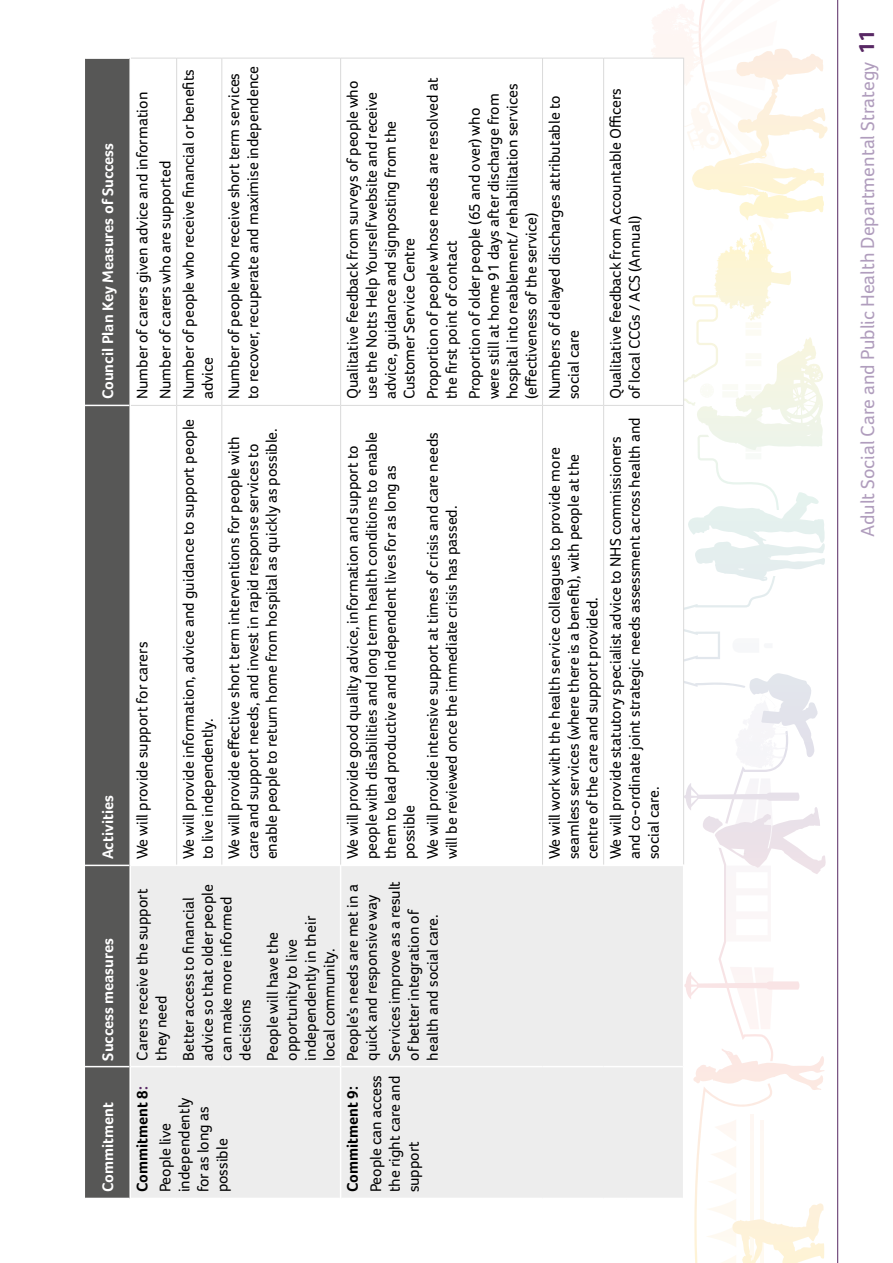
<style>
.page{position:relative;width:893px;height:1263px;background:#fff}
.page>*{position:absolute;margin:0;border:0;box-sizing:border-box;transform-origin:0 0}
.t1{font:19.5px "Foco";color:#b09dbd}
.t2{font:15.75px/18.9px "Foco";color:#000}
.t3{font:700 15.75px "Foco";color:#fff}
.t4{font:700 15.75px/23.1px "Foco";color:#000}
.s1{color:#582864}
.s2{font-weight:400}
.s3{font-weight:700;font-size:22.5px;color:#582864}
</style>
<div class="page">
<div style="left:745px;top:453px;width:16px;height:6px;background:#f7faf7"></div>
<div style="left:745px;top:446px;width:16px;height:6px;background:#f7faf6"></div>
<div style="left:745px;top:329px;width:16px;height:7px;background:#fcfbf3"></div>
<div style="left:745px;top:322px;width:16px;height:6px;background:#fcfbf3"></div>
<svg style="left:735px;top:673px;width:82px;height:95px"></svg>
<svg style="left:688px;top:492px;width:111px;height:89px"></svg>
<svg style="left:650px;top:0;width:131px;height:257px"></svg>
<svg style="left:695px;top:337px;width:115px;height:106px"></svg>
<svg style="left:684px;top:967px;width:115px;height:62px"></svg>
<svg style="left:684px;top:778px;width:142px;height:163px"></svg>
<svg style="left:693px;top:1049px;width:131px;height:214px"></svg>
<hr style="left:837px;top:0;width:1px;height:1263px;background:#582864">
<div style="left:85px;top:59px;width:44px;height:1139px;background:#575756"></div>
<div style="left:131px;top:866px;width:552px;height:332px;background:#ededed"></div>
<svg style="left:222px;top:59px;width:461px;height:805px"></svg>
<hr style="left:131px;top:1066px;width:46px;height:1px;background:#fff">
<hr style="left:177px;top:1066px;width:45px;height:1px;background:#fff">
<hr style="left:222px;top:1066px;width:118px;height:1px;background:#fff">
<hr style="left:340px;top:1066px;width:1px;height:133px;background:#fff">
<hr style="left:340px;top:865px;width:1px;height:201px;background:#fff">
<hr style="left:341px;top:1066px;width:202px;height:1px;background:#fff">
<hr style="left:543px;top:1066px;width:61px;height:1px;background:#fff">
<hr style="left:604px;top:1066px;width:79px;height:1px;background:#fff">
<hr style="left:131px;top:405px;width:45px;height:1px;background:#dadada">
<hr style="left:131px;top:58px;width:45px;height:1px;background:#dadada">
<hr style="left:176px;top:405px;width:1px;height:460px;background:#dadada">
<hr style="left:176px;top:58px;width:1px;height:347px;background:#dadada">
<hr style="left:177px;top:405px;width:44px;height:1px;background:#dadada">
<hr style="left:177px;top:58px;width:44px;height:1px;background:#dadada">
<hr style="left:221px;top:405px;width:1px;height:460px;background:#dadada">
<hr style="left:221px;top:58px;width:1px;height:347px;background:#dadada">
<hr style="left:222px;top:405px;width:118px;height:1px;background:#dadada">
<hr style="left:222px;top:58px;width:118px;height:1px;background:#dadada">
<hr style="left:340px;top:405px;width:1px;height:460px;background:#dadada">
<hr style="left:340px;top:58px;width:1px;height:347px;background:#dadada">
<hr style="left:341px;top:405px;width:201px;height:1px;background:#dadada">
<hr style="left:341px;top:58px;width:201px;height:1px;background:#dadada">
<hr style="left:542px;top:405px;width:1px;height:460px;background:#dadada">
<hr style="left:542px;top:58px;width:1px;height:347px;background:#dadada">
<hr style="left:543px;top:405px;width:60px;height:1px;background:#dadada">
<hr style="left:543px;top:58px;width:60px;height:1px;background:#dadada">
<hr style="left:603px;top:405px;width:1px;height:460px;background:#dadada">
<hr style="left:603px;top:58px;width:1px;height:347px;background:#dadada">
<hr style="left:604px;top:405px;width:79px;height:1px;background:#dadada">
<hr style="left:604px;top:58px;width:79px;height:1px;background:#dadada">
<hr style="left:683px;top:405px;width:1px;height:460px;background:#dadada">
<hr style="left:683px;top:58px;width:1px;height:347px;background:#dadada">
<hr style="left:85px;top:1066px;width:44px;height:1px;background:#fff">
<hr style="left:85px;top:865px;width:44px;height:1px;background:#fff">
<hr style="left:85px;top:405px;width:44px;height:1px;background:#fff">
<p class="t3" style="left:99px;top:399px;width:258px;rotate:-90deg">Council Plan Key Measures of Success</p>
<p class="t3" style="left:99px;top:859px;width:66px;rotate:-90deg">Activities</p>
<p class="t3" style="left:99px;top:1060px;width:124px;rotate:-90deg">Success measures</p>
<p class="t3" style="left:99px;top:1192px;width:92px;rotate:-90deg">Commitment</p>
<p class="t2" style="left:131px;top:399px;width:309px;line-height:23.1px;rotate:-90deg">Number of carers given advice and information<br>Number of carers who are supported</p>
<p class="t2" style="left:133px;top:859px;width:219px;rotate:-90deg">We will provide support for carers</p>
<p class="t2" style="left:179px;top:399px;width:332px;rotate:-90deg">Number of people who receive financial or benefits advice</p>
<p class="t2" style="left:179px;top:859px;width:442px;rotate:-90deg">We will provide information, advice and guidance to support people to live independently.</p>
<p class="t2" style="left:224px;top:399px;width:335px;rotate:-90deg">Number of people who receive short term services to recover, recuperate and maximise independence</p>
<p class="t2" style="left:224px;top:859px;width:433px;rotate:-90deg">We will provide effective short term interventions for people with care and support needs, and invest in rapid response services to enable people to return home from hospital as quickly as possible.</p>
<p class="t2" style="left:343px;top:399px;width:320px;rotate:-90deg">Qualitative feedback from surveys of people who use the Notts Help Yourself website and receive advice, guidance and signposting from the Customer Service Centre</p>
<p class="t2" style="left:423px;top:399px;width:323px;rotate:-90deg">Proportion of people whose needs are resolved at the first point of contact</p>
<p class="t2" style="left:465px;top:399px;width:317px;rotate:-90deg">Proportion of older people (65 and over) who were still at home 91 days after discharge from hospital into reablement/ rehabilitation services (effectiveness of the service)</p>
<p class="t2" style="left:343px;top:859px;width:429px;rotate:-90deg">We will provide good quality advice, information and support to people with disabilities and long term health conditions to enable them to lead productive and independent lives for as long as possible</p>
<p class="t2" style="left:423px;top:859px;width:429px;rotate:-90deg">We will provide intensive support at times of crisis and care needs will be reviewed once the immediate crisis has passed.</p>
<p class="t2" style="left:133px;top:1060px;width:173px;rotate:-90deg">Carers receive the support they need</p>
<p class="t2" style="left:179px;top:1060px;width:178px;rotate:-90deg">Better access to financial advice so that older people can make more informed decisions</p>
<p class="t4" style="left:130px;top:1192px;width:108px;rotate:-90deg">Commitment 8<span class="s1">:<br></span><span class="s2">People live</span></p>
<p class="t2" style="left:175px;top:1192px;width:97px;rotate:-90deg">independently for as long as possible</p>
<p class="t2" style="left:263px;top:1060px;width:146px;rotate:-90deg">People will have the opportunity to live independently in their local community.</p>
<p class="t2" style="left:343px;top:1060px;width:178px;rotate:-90deg">People’s needs are met in a quick and responsive way</p>
<p class="t2" style="left:385px;top:1060px;width:181px;rotate:-90deg">Services improve as a result of better integration of health and social care.</p>
<p class="t4" style="left:341px;top:1192px;width:108px;rotate:-90deg">Commitment 9:</p>
<p class="t2" style="left:366px;top:1192px;width:119px;text-align:justify;rotate:-90deg">People can access the right care and support</p>
<p class="t2" style="left:545px;top:399px;width:305px;rotate:-90deg">Numbers of delayed discharges attributable to social care</p>
<p class="t2" style="left:545px;top:859px;width:413px;rotate:-90deg">We will work with the health service colleagues to provide more seamless services (where there is a benefit), with people at the centre of the care and support provided.</p>
<p class="t2" style="left:606px;top:399px;width:313px;rotate:-90deg">Qualitative feedback from Accountable Officers of local CCGs / ACS (Annual)</p>
<p class="t2" style="left:606px;top:859px;width:444px;rotate:-90deg">We will provide statutory specialist advice to NHS commissioners and co-ordinate joint strategic needs assessment across health and social care.</p>
<p class="t1" style="left:856px;top:537px;width:509px;rotate:-90deg">Adult Social Care and Public Health Departmental Strategy <span class="s3">11</span></p>
</div>
